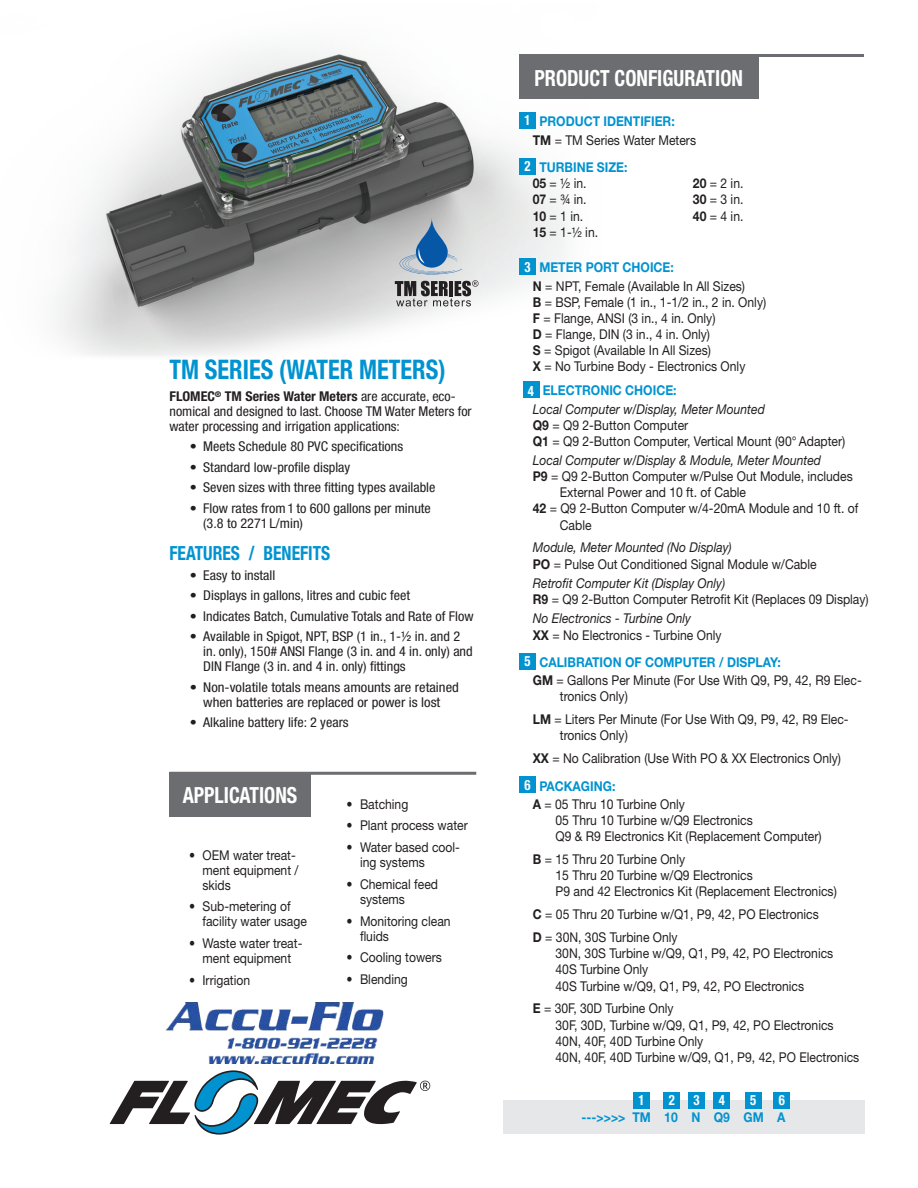
<style>
.page{position:relative;width:918px;height:1188px;background:#fff}
.page>*{position:absolute;margin:0;border:0;box-sizing:border-box;transform-origin:0 0}
.t1{font:700 condensed 27px "Helvetica Neue LT Std";color:#0093d0;scale:.9 1}
.t2{font:700 condensed 22.2px "Helvetica Neue LT Std";color:#fff;scale:.9 1}
.t3{font:700 condensed 19.5px "Helvetica Neue LT Std";color:#0093d0;scale:.9 1}
.t4{font:700 condensed 14.1px "Helvetica Neue LT Std";color:#fff;scale:.9 1}
.t5{font:13.5px/16px "Helvetica Neue LT Std";color:#231f20;scale:.9 1}
.t6{font:condensed 13.5px/15px "Helvetica Neue LT Std";color:#231f20;scale:1.05 1}
.t7{font:condensed 13.5px/15px "Helvetica Neue LT Std";color:#231f20;scale:1.04 1}
.t8{font:italic 13.5px/18.3px "Helvetica Neue LT Std";color:#231f20;scale:.9 1}
.t9{font:condensed 13.5px/15px "Helvetica Neue LT Std";color:#231f20;text-align:center;scale:1.08 1}
.t10{font:700 13.5px "Helvetica Neue LT Std";color:#0093d0;scale:.9 1}
.s1{font-weight:700}
.s2{font-weight:700;font-stretch:condensed;font-size:14.1px;color:#fff}
.s3{font-weight:700;color:#0093d0}
.s4{font-stretch:condensed;font-size:14.1px;color:#fff}
.s5{font-weight:700;font-style:normal;font-stretch:condensed;font-size:14.1px;color:#fff}
.s6{font-weight:700;font-style:normal;color:#0093d0}
.s7{font-style:italic}
</style>
<div class="page">
<img style="left:55px;top:48px;width:511px;height:308px">
<svg style="left:416px;top:218px;width:32px;height:50px"></svg>
<svg style="left:395px;top:248px;width:83px;height:58px;background:#a0a9b3"></svg>
<div style="left:503px;top:1100px;width:361px;height:34px;background:#e6e7e9"></div>
<div style="left:634px;top:1092px;width:16px;height:16px;background:#0093d0"></div>
<div style="left:664px;top:1092px;width:16px;height:16px;background:#0093d0"></div>
<div style="left:689px;top:1092px;width:16px;height:16px;background:#0093d0"></div>
<div style="left:714px;top:1092px;width:16px;height:16px;background:#0093d0"></div>
<div style="left:745px;top:1092px;width:16px;height:16px;background:#0093d0"></div>
<div style="left:774px;top:1092px;width:16px;height:16px;background:#0093d0"></div>
<hr style="left:519px;top:54px;width:345px;height:3px;background:#6c6d70">
<div style="left:519px;top:54px;width:240px;height:45px;background:#6c6d70"></div>
<div style="left:520px;top:112px;width:16px;height:16px;background:#0093d0"></div>
<div style="left:520px;top:158px;width:16px;height:16px;background:#0093d0"></div>
<div style="left:520px;top:258px;width:16px;height:17px;background:#0093d0"></div>
<div style="left:523px;top:381px;width:16px;height:16px;background:#0093d0"></div>
<div style="left:520px;top:653px;width:16px;height:16px;background:#0093d0"></div>
<div style="left:520px;top:777px;width:16px;height:16px;background:#0093d0"></div>
<svg style="left:110px;top:1070px;width:320px;height:65px"></svg>
<hr style="left:170px;top:772px;width:306px;height:3px;background:#6c6d70">
<div style="left:170px;top:772px;width:141px;height:45px;background:#6c6d70"></div>
<img style="left:165px;top:1002px;width:219px;height:62px">
<h1 class="t1" style="left:170px;top:353px;width:308px">TM SERIES (WATER METERS)</h1>
<p class="t7" style="left:170px;top:389px;width:292px"><span class="s1">FLOMEC</span><sup>®</sup> <span class="s1">TM Series Water Meters</span> are accurate, eco&shy;nomical and designed to last. Choose TM Water Meters for water processing and irrigation applications:</p>
<p class="t6" style="left:190px;top:439px;width:205px">• Meets Schedule 80 PVC specifications</p>
<p class="t6" style="left:190px;top:459px;width:154px">• Standard low-profile display</p>
<p class="t6" style="left:190px;top:480px;width:236px">• Seven sizes with three fitting types available</p>
<p class="t6" style="left:203px;top:500px;width:218px;text-indent:-13px">• Flow rates from 1 to 600 gallons per minute (3.8 to 2271 L/min)</p>
<h3 class="t3" style="left:170px;top:541px;width:180px">FEATURES / BENEFITS</h3>
<p class="t6" style="left:190px;top:568px;width:83px">• Easy to install</p>
<p class="t6" style="left:190px;top:588px;width:211px">• Displays in gallons, litres and cubic feet</p>
<p class="t6" style="left:190px;top:608px;width:272px">• Indicates Batch, Cumulative Totals and Rate of Flow</p>
<p class="t6" style="left:203px;top:629px;width:258px;text-indent:-13px">• Available in Spigot, NPT, BSP (1 in., 1-½ in. and 2 in. only), 150# ANSI Flange (3 in. and 4 in. only) and<br>DIN Flange (3 in. and 4 in. only) fittings</p>
<p class="t9" style="left:190px;top:679px;width:251px">• Non-volatile totals means amounts are retained when batteries are replaced or power is lost</p>
<p class="t6" style="left:190px;top:715px;width:153px">• Alkaline battery life: 2 years</p>
<h2 class="t2" style="left:183px;top:782px;width:129px">APPLICATIONS</h2>
<p class="t5" style="left:202px;top:847px;width:108px;line-height:15px;text-indent:-14px">• OEM water treat&shy;ment equipment / skids</p>
<p class="t5" style="left:202px;top:899px;width:117px;line-height:15px;text-indent:-13px">• Sub-metering of facility water usage</p>
<p class="t5" style="left:189px;top:936px;width:127px;line-height:15px;text-align:center">• Waste water treat&shy;ment equipment</p>
<p class="t5" style="left:189px;top:972px;width:69px">• Irrigation</p>
<p class="t5" style="left:347px;top:796px;width:70px">• Batching</p>
<p class="t5" style="left:347px;top:817px;width:136px">• Plant process water</p>
<p class="t5" style="left:360px;top:840px;width:113px;line-height:15px;text-indent:-13px">• Water based cool&shy;ing systems</p>
<p class="t5" style="left:360px;top:876px;width:88px;line-height:15px;text-indent:-13px">• Chemical feed systems</p>
<p class="t5" style="left:360px;top:913px;width:102px;line-height:15px;text-indent:-13px">• Monitoring clean fluids</p>
<p class="t5" style="left:347px;top:949px;width:107px">• Cooling towers</p>
<p class="t5" style="left:347px;top:971px;width:70px">• Blending</p>
<h2 class="t2" style="left:534px;top:64px;width:233px">PRODUCT CONFIGURATION</h2>
<p class="t5" style="left:533px;top:112px;width:183px;line-height:18.3px;text-indent:-8px"><span class="s2">1</span> <span class="s3">PRODUCT IDENTIFIER:<br></span><span class="s1">TM</span> = TM Series Water Meters</p>
<p class="t10" style="left:525px;top:159px;width:116px"><span class="s4">2</span> TURBINE SIZE:</p>
<p class="t5" style="left:533px;top:175px;width:74px;line-height:16.5px"><span class="s1">05</span> = ½ in.<br><span class="s1">07</span> = ¾ in.<br><span class="s1">10</span> = 1 in.<br><span class="s1">15</span> = 1-½ in.</p>
<p class="t5" style="left:693px;top:175px;width:58px;line-height:16.5px;text-align:justify"><span class="s1">20</span> = 2 in.<br><span class="s1">30</span> = 3 in.<br><span class="s1">40</span> = 4 in.</p>
<p class="t5" style="left:533px;top:258px;width:237px;line-height:18.3px;text-indent:-8px"><span class="s2">3</span> <span class="s3">METER PORT CHOICE:<br></span><span class="s1">N</span> = NPT, Female (Available In All Sizes)</p>
<p class="t5" style="left:533px;top:294px;width:261px"><span class="s1">B</span> = BSP, Female (1 in., 1-1/2 in., 2 in. Only)<br><span class="s1">F</span> = Flange, ANSI (3 in., 4 in. Only)<br><span class="s1">D</span> = Flange, DIN (3 in., 4 in. Only)<br><span class="s1">S</span> = Spigot (Available In All Sizes)<br><span class="s1">X</span> = No Turbine Body - Electronics Only</p>
<p class="t8" style="left:533px;top:381px;width:259px;text-indent:-5px"><span class="s5">4</span> <span class="s6">ELECTRONIC CHOICE:<br></span>Local Computer w/Display, Meter Mounted</p>
<p class="t5" style="left:533px;top:417px;width:349px"><span class="s1">Q9</span> = Q9 2-Button Computer<br><span class="s1">Q1</span> = Q9 2-Button Computer, Vertical Mount (90° Adapter)</p>
<p class="t8" style="left:533px;top:451px;width:322px">Local Computer w/Display &amp; Module, Meter Mounted</p>
<p class="t5" style="left:533px;top:468px;width:357px"><span class="s1">P9</span> = Q9 2-Button Computer w/Pulse Out Module, includes</p>
<p class="t5" style="left:560px;top:484px;width:208px">External Power and 10 ft. of Cable</p>
<p class="t5" style="left:533px;top:500px;width:363px"><span class="s1">42</span> = Q9 2-Button Computer w/4-20mA Module and 10 ft. of</p>
<p class="t5" style="left:560px;top:517px;width:37px">Cable</p>
<p class="t5" style="left:533px;top:539px;width:317px"><span class="s7">Module, Meter Mounted (No Display)<br></span><span class="s1">PO</span> = Pulse Out Conditioned Signal Module w/Cable</p>
<p class="t5" style="left:533px;top:575px;width:375px"><span class="s7">Retrofit Computer Kit (Display Only)<br></span><span class="s1">R9</span> = Q9 2-Button Computer Retrofit Kit (Replaces 09 Display)</p>
<p class="t5" style="left:533px;top:610px;width:211px"><span class="s7">No Electronics - Turbine Only<br></span><span class="s1">XX</span> = No Electronics - Turbine Only</p>
<p class="t5" style="left:533px;top:653px;width:367px;line-height:18.3px;text-indent:-8px"><span class="s2">5</span> <span class="s3">CALIBRATION OF COMPUTER / DISPLAY:<br></span><span class="s1">GM</span> = Gallons Per Minute (For Use With Q9, P9, 42, R9 Elec-</p>
<p class="t5" style="left:533px;top:685px;width:352px;line-height:23px;text-indent:27px">tronics Only)<br><span class="s1">LM</span> = Liters Per Minute (For Use With Q9, P9, 42, R9 Elec-</p>
<p class="t5" style="left:533px;top:724px;width:344px;line-height:23px;text-indent:27px">tronics Only)<br><span class="s1">XX</span> = No Calibration (Use With PO &amp; XX Electronics Only)</p>
<p class="t5" style="left:533px;top:777px;width:170px;line-height:18.3px;text-indent:-8px"><span class="s2">6</span> <span class="s3">PACKAGING:<br></span><span class="s1">A</span> = 05 Thru 10 Turbine Only</p>
<p class="t5" style="left:556px;top:812px;width:297px">05 Thru 10 Turbine w/Q9 Electronics<br>Q9 &amp; R9 Electronics Kit (Replacement Computer)</p>
<p class="t5" style="left:556px;top:851px;width:314px;text-indent:-23px"><span class="s1">B</span> = 15 Thru 20 Turbine Only<br>15 Thru 20 Turbine w/Q9 Electronics<br>P9 and 42 Electronics Kit (Replacement Electronics)</p>
<p class="t5" style="left:533px;top:903px;width:319px;line-height:22.8px"><span class="s1">C</span> = 05 Thru 20 Turbine w/Q1, P9, 42, PO Electronics<br><span class="s1">D</span> = 30N, 30S Turbine Only</p>
<p class="t5" style="left:556px;top:945px;width:310px">30N, 30S Turbine w/Q9, Q1, P9, 42, PO Electronics<br>40S Turbine Only<br>40S Turbine w/Q9, Q1, P9, 42, PO Electronics</p>
<p class="t5" style="left:556px;top:1000px;width:339px;text-indent:-23px"><span class="s1">E</span> = 30F, 30D Turbine Only<br>30F, 30D, Turbine w/Q9, Q1, P9, 42, PO Electronics 40N, 40F, 40D Turbine Only<br>40N, 40F, 40D Turbine w/Q9, Q1, P9, 42, PO Electronics</p>
<p class="t4" style="left:639px;top:1092px;width:8px">1</p>
<p class="t4" style="left:669px;top:1092px;width:8px">2</p>
<p class="t4" style="left:694px;top:1092px;width:8px">3</p>
<p class="t4" style="left:719px;top:1092px;width:8px">4</p>
<p class="t10" style="left:582px;top:1109px;width:228px">---&gt;&gt;&gt;&gt; TM 10 N Q9 GM A</p>
<p class="t4" style="left:750px;top:1092px;width:8px">5</p>
<p class="t4" style="left:779px;top:1092px;width:8px">6</p>
</div>
